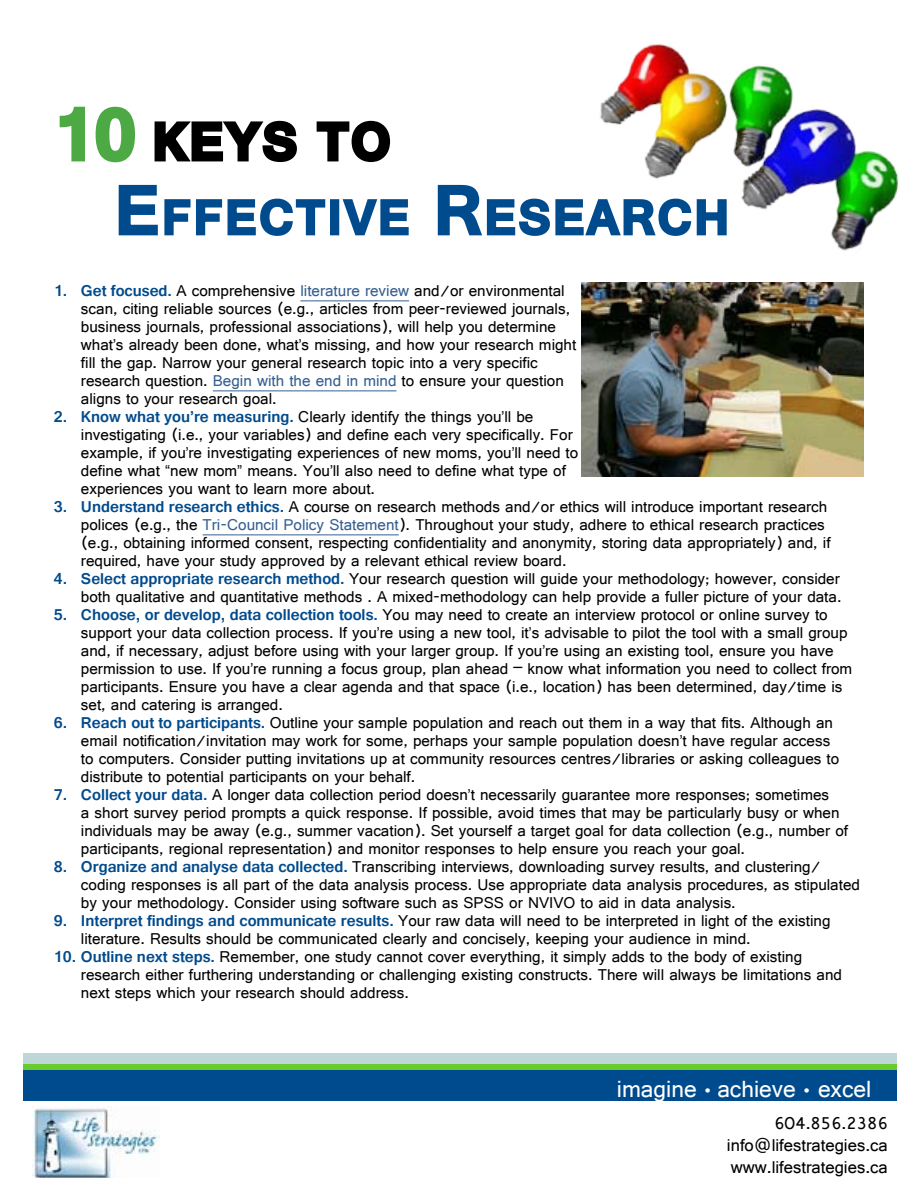
<style>
.page{position:relative;width:918px;height:1188px;background:#fff}
.page>*{position:absolute;margin:0;border:0;box-sizing:border-box;transform-origin:0 0}
.t1{font:700 54px "Gautami";letter-spacing:.06em;color:#000}
.t2{font:700 50.4px "Gautami";letter-spacing:.055em;color:#004b8d}
.t3{font:24.6px "Gautami";color:#fff}
.t4{font:18px/21.6px "Gautami";color:#000;text-align:justify}
.t5{font:16.5px/18px "Gautami";color:#000}
.s1{font-size:75px;color:#4da944}
.s2{font-size:72px}
.s3{font-weight:700;color:#004b8d}
.s4{color:#365f91}
.s5{font-size:16.35px}
</style>
<div class="page">
<div style="left:23px;top:1053px;width:874px;height:11px;background:#bdd7d8"></div>
<div style="left:23px;top:1070px;width:874px;height:30px;background:#004b8d"></div>
<div style="left:23px;top:1064px;width:874px;height:6px;background:#69ca2b"></div>
<img style="left:33px;top:1108px;width:127px;height:70px">
<img style="left:600px;top:44px;width:299px;height:207px">
<svg style="left:59px;top:106px;width:26px;height:56px"></svg>
<svg style="left:95px;top:106px;width:314px;height:130px"></svg>
<svg style="left:437px;top:166px;width:291px;height:117px"></svg>
<hr style="left:300px;top:300px;width:109px;height:1px;background:#365f91">
<hr style="left:213px;top:390px;width:183px;height:1px;background:#365f91">
<hr style="left:203px;top:534px;width:196px;height:1px;background:#365f91">
<img style="left:581px;top:283px;width:283px;height:194px">
<h1 class="t1" style="left:54px;top:109px;width:338px"><span class="s1">10</span> KEYS TO</h1>
<h2 class="t2" style="left:115px;top:187px;width:615px"><span class="s2">E</span>FFECTIVE <span class="s2">R</span>ESEARCH</h2>
<p class="t5" style="left:81px;top:281px;width:497px;text-indent:-27px"><span class="s3">1. Get focused.</span> A comprehensive <span class="s4">literature review</span> and/or environmental scan, citing reliable sources (e.g., articles from peer-reviewed journals, business journals, professional associations), will help you determine what’s already been done, what’s missing, and how your research might fill the gap. Narrow your general research topic into a very specific research question. <span class="s4">Begin with the end in mind</span> to ensure your question aligns to your research goal.</p>
<p class="t5" style="left:81px;top:407px;width:499px;text-indent:-27px"><span class="s3">2. Know what you’re measuring.</span> Clearly identify the things you’ll be investigating (i.e., your variables) and define each very specifically. For example, if you’re investigating experiences of new moms, you’ll need to define what “new mom” means. You’ll also need to define what type of experiences you want to learn more about.</p>
<p class="t5" style="left:81px;top:497px;width:751px;text-indent:-27px"><span class="s3">3. Understand research ethics.</span> A course on research methods and/or ethics will introduce important research polices (e.g., the <span class="s4">Tri-Council Policy Statement</span>). Throughout your study, adhere to ethical research practices (e.g., obtaining informed consent, respecting confidentiality and anonymity, storing data appropriately) and, if required, have your study approved by a relevant ethical review board.</p>
<p class="t5" style="left:54px;top:569px;width:789px;text-align:right"><span class="s3">4. Select appropriate research method.</span> Your research question will guide your methodology; however, consider both qualitative and quantitative methods . A mixed-methodology can help provide a fuller picture of your data.</p>
<p class="t5" style="left:81px;top:605px;width:773px;text-indent:-27px"><span class="s3">5. Choose, or develop, data collection tools.</span> You may need to create an interview protocol or online survey to support your data collection process. If you’re using a new tool, it’s advisable to pilot the tool with a small group and, if necessary, adjust before using with your larger group. If you’re using an existing tool, ensure you have permission to use. If you’re running a focus group, plan ahead – know what information you need to collect from participants. Ensure you have a clear agenda and that space (i.e., location) has been determined, day/time is set, and catering is arranged.</p>
<p class="t5" style="left:81px;top:713px;width:760px;text-indent:-27px"><span class="s3">6. Reach out to participants.</span> Outline your sample population and reach out them in a way that fits. Although an email notification/invitation may work for some, perhaps your sample population doesn’t have regular access to computers. Consider putting invitations up at community resources centres/libraries or asking colleagues to distribute to potential participants on your behalf.</p>
<p class="t5" style="left:81px;top:785px;width:769px;text-indent:-27px"><span class="s3">7. Collect your data.</span> A longer data collection period doesn’t necessarily guarantee more responses; sometimes<br>a short survey period prompts a quick response. If possible, avoid times that may be particularly busy or when individuals may be away (e.g., summer vacation). Set yourself a target goal for data collection (e.g., number of participants, regional representation) and monitor responses to help ensure you reach your goal.</p>
<p class="t5" style="left:81px;top:857px;width:781px;text-indent:-27px"><span class="s3">8. Organize and analyse data collected.</span> Transcribing interviews, downloading survey results, and clustering/ coding responses is all part of the data analysis process. Use appropriate data analysis procedures, as stipulated by your methodology. Consider using software such as SPSS or NVIVO to aid in data analysis.</p>
<p class="t5" style="left:81px;top:911px;width:751px;text-indent:-27px"><span class="s3">9. Interpret findings and communicate results.</span> Your raw data will need to be interpreted in light of the existing literature. Results should be communicated clearly and concisely, keeping your audience in mind.</p>
<p class="t5" style="left:81px;top:947px;width:763px;text-indent:-27px"><span class="s3">10. Outline next steps.</span> Remember, one study cannot cover everything, it simply adds to the body of existing research either furthering understanding or challenging existing constructs. There will always be limitations and next steps which your research should address.</p>
<h3 class="t3" style="left:617px;top:1074px;width:256px">imagine <span class="s5">•</span> achieve <span class="s5">•</span> excel</h3>
<p class="t4" style="left:727px;top:1112px;width:162px;text-indent:47px">604.856.2386 info@lifestrategies.ca www.lifestrategies.ca</p>
</div>
